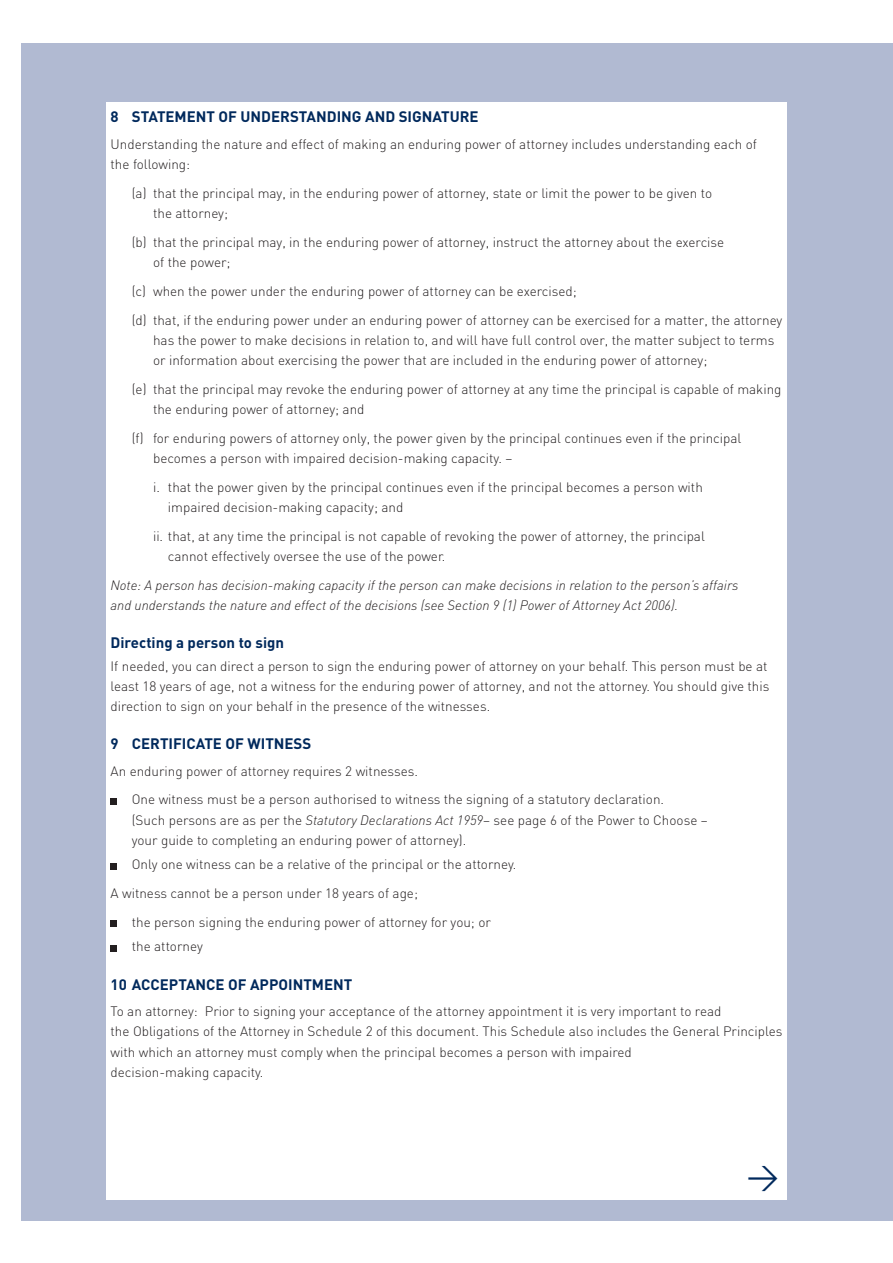
<style>
.page{position:relative;width:893px;height:1263px;background:#fff}
.page>*{position:absolute;margin:0;border:0;box-sizing:border-box;transform-origin:0 0}
.t1{font:31.5px "DIN";color:#00295c}
.t2{font:700 15px "DIN";color:#00295c}
.t3{font:300 13.5px/20.2px "DIN";color:#231f20}
.t4{font:italic 300 13.5px/20.2px "DIN";color:#231f20}
.s1{font-style:italic}
</style>
<div class="page">
<div style="left:21px;top:43px;width:872px;height:1177px;background:#b1bad2"></div>
<div style="left:106px;top:102px;width:681px;height:1097px;background:#fff"></div>
<svg style="left:111px;top:798px;width:6px;height:6px"></svg>
<svg style="left:111px;top:863px;width:6px;height:6px"></svg>
<div style="left:111px;top:920px;width:6px;height:7px;background:#231f20"></div>
<svg style="left:111px;top:945px;width:6px;height:6px"></svg>
<p class="t2" style="left:111px;top:107px;width:370px">8 STATEMENT OF UNDERSTANDING AND SIGNATURE</p>
<p class="t3" style="left:111px;top:134px;width:648px">Understanding the nature and effect of making an enduring power of attorney includes understanding each of the following:</p>
<p class="t3" style="left:153px;top:183px;width:561px;text-indent:-21px">(a) that the principal may, in the enduring power of attorney, state or limit the power to be given to the attorney;</p>
<p class="t3" style="left:153px;top:232px;width:573px;text-indent:-21px">(b) that the principal may, in the enduring power of attorney, instruct the attorney about the exercise of the power;</p>
<p class="t3" style="left:132px;top:276px;width:652px;line-height:28.8px">(c) when the power under the enduring power of attorney can be exercised;<br>(d) that, if the enduring power under an enduring power of attorney can be exercised for a matter, the attorney</p>
<p class="t3" style="left:153px;top:330px;width:623px">has the power to make decisions in relation to, and will have full control over, the matter subject to terms or information about exercising the power that are included in the enduring power of attorney;</p>
<p class="t3" style="left:153px;top:379px;width:630px;text-indent:-21px">(e) that the principal may revoke the enduring power of attorney at any time the principal is capable of making the enduring power of attorney; and</p>
<p class="t3" style="left:153px;top:428px;width:590px;text-indent:-21px">(f) for enduring powers of attorney only, the power given by the principal continues even if the principal becomes a person with impaired decision-making capacity. –</p>
<p class="t3" style="left:168px;top:477px;width:536px;text-indent:-15px">i. that the power given by the principal continues even if the principal becomes a person with impaired decision-making capacity; and</p>
<p class="t3" style="left:168px;top:526px;width:538px;text-indent:-15px">ii. that, at any time the principal is not capable of revoking the power of attorney, the principal cannot effectively oversee the use of the power.</p>
<p class="t4" style="left:111px;top:575px;width:630px">Note: A person has decision-making capacity if the person can make decisions in relation to the person’s affairs and understands the nature and effect of the decisions (see Section 9 (1) Power of Attorney Act 2006).</p>
<p class="t2" style="left:111px;top:633px;width:175px">DIRECTING A PERSON TO SIGN</p>
<p class="t3" style="left:111px;top:655px;width:660px">If needed, you can direct a person to sign the enduring power of attorney on your behalf. This person must be at least 18 years of age, not a witness for the enduring power of attorney, and not the attorney. You should give this direction to sign on your behalf in the presence of the witnesses.</p>
<p class="t2" style="left:111px;top:734px;width:202px">9 CERTIFICATE OF WITNESS</p>
<p class="t3" style="left:132px;top:756px;width:534px;line-height:28.8px;text-indent:-21px">An enduring power of attorney requires 2 witnesses.<br>One witness must be a person authorised to witness the signing of a statutory declaration.</p>
<p class="t3" style="left:132px;top:809px;width:577px">(Such persons are as per the <span class="s1">Statutory Declarations Act 1959</span>– see page 6 of the Power to Choose – your guide to completing an enduring power of attorney).</p>
<p class="t3" style="left:132px;top:854px;width:386px">Only one witness can be a relative of the principal or the attorney.</p>
<p class="t3" style="left:111px;top:883px;width:309px">A witness cannot be a person under 18 years of age;</p>
<p class="t3" style="left:132px;top:912px;width:361px">the person signing the enduring power of attorney for you; or</p>
<p class="t3" style="left:132px;top:936px;width:73px">the attorney</p>
<p class="t2" style="left:111px;top:974px;width:243px">10 ACCEPTANCE OF APPOINTMENT</p>
<p class="t3" style="left:111px;top:1001px;width:673px">To an attorney: Prior to signing your acceptance of the attorney appointment it is very important to read<br>the Obligations of the Attorney in Schedule 2 of this document. This Schedule also includes the General Principles with which an attorney must comply when the principal becomes a person with impaired<br>decision-making capacity.</p>
<h1 class="t1" style="left:747px;top:1156px;width:34px">&gt;</h1>
</div>
